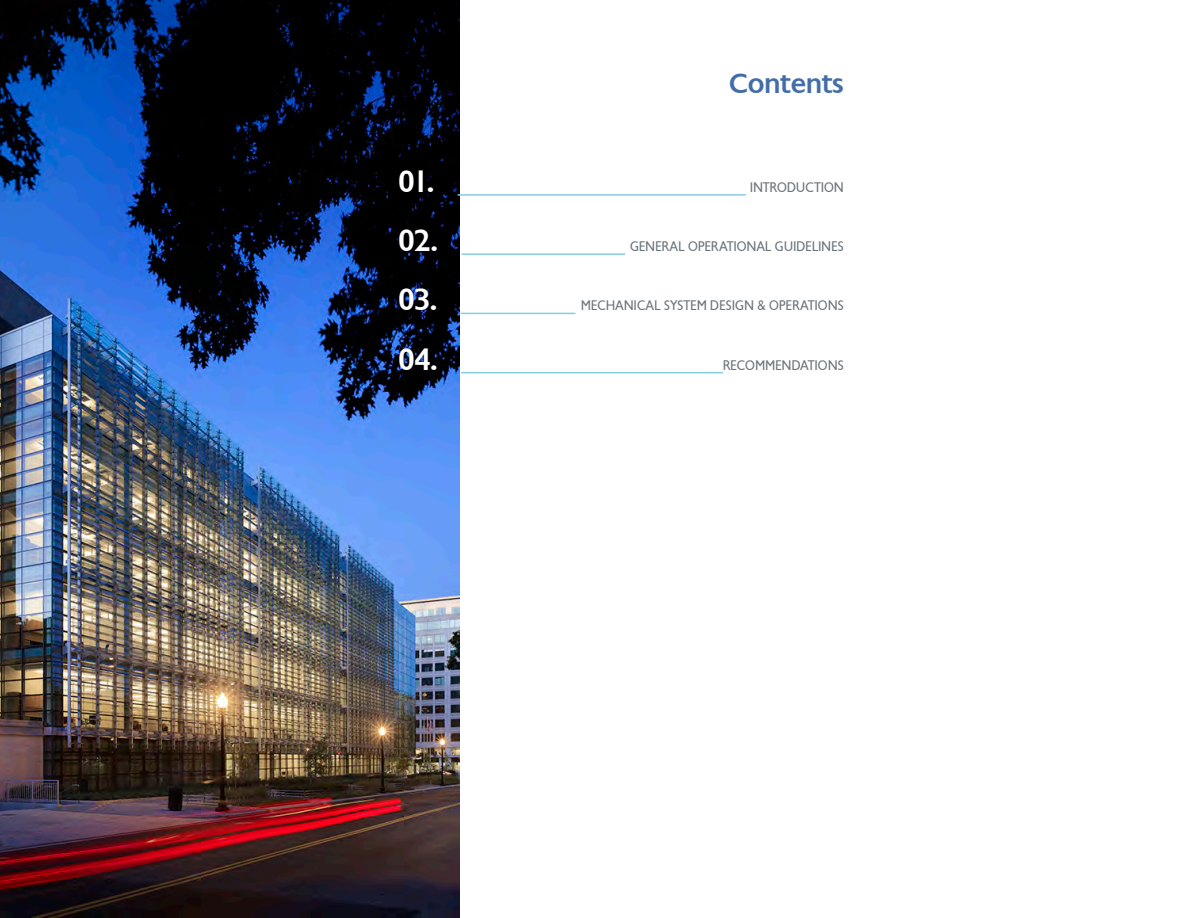
<style>
.page{position:relative;width:1188px;height:918px;background:#fff}
.page>*{position:absolute;margin:0;border:0;box-sizing:border-box;transform-origin:0 0}
.Client_Owner_Locatio{font:500 30px "Chantilly";letter-spacing:-.04em;color:#fff}
.t1{font:500 27px "Chantilly";color:#436da8}
.Client_Owner_Locatio-2{font:13.5px "Chantilly";letter-spacing:.025em;color:#6a747b;scale:.9 1}
</style>
<div class="page">
<img style="left:0;top:0;width:459px;height:918px">
<hr style="left:458px;top:194px;width:288px;height:2px;background:#87cbe1">
<hr style="left:462px;top:253px;width:163px;height:2px;background:#87cbe1">
<hr style="left:461px;top:313px;width:115px;height:1px;background:#87cbe1">
<hr style="left:461px;top:372px;width:262px;height:1px;background:#87cbe1">
<p class="Client_Owner_Locatio" style="left:398px;top:162px;width:37px">01.</p>
<p class="Client_Owner_Locatio" style="left:398px;top:221px;width:41px">02.</p>
<p class="Client_Owner_Locatio" style="left:398px;top:280px;width:40px">03.</p>
<p class="Client_Owner_Locatio" style="left:398px;top:340px;width:41px">04.</p>
<p class="t1" style="left:729px;top:66px;width:116px">Contents</p>
<p class="Client_Owner_Locatio-2" style="left:750px;top:179px;width:106px">INTRODUCTION</p>
<p class="Client_Owner_Locatio-2" style="left:630px;top:238px;width:239px">GENERAL OPERATIONAL GUIDELINES</p>
<p class="Client_Owner_Locatio-2" style="left:581px;top:297px;width:293px">MECHANICAL SYSTEM DESIGN &amp; OPERATIONS</p>
<p class="Client_Owner_Locatio-2" style="left:723px;top:356px;width:136px">RECOMMENDATIONS</p>
</div>
